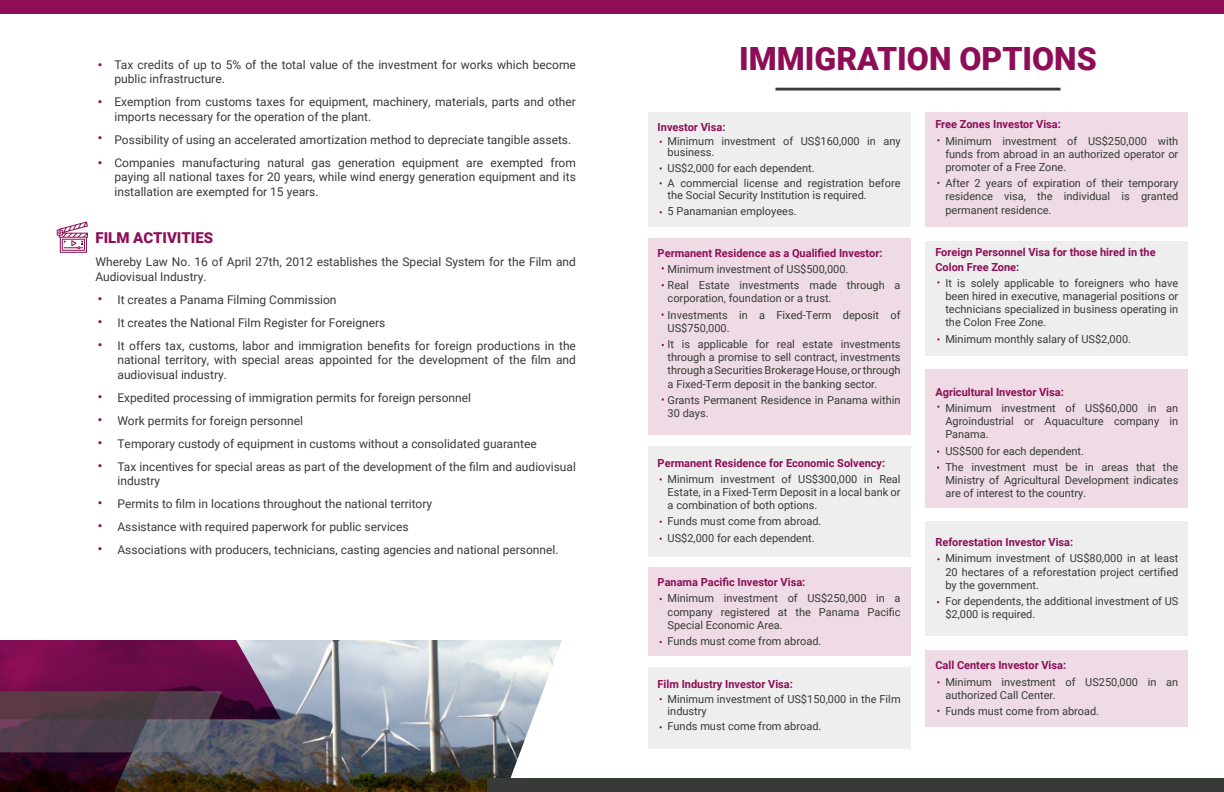
<style>
.page{position:relative;width:1224px;height:792px;background:#fff}
.page>*{position:absolute;margin:0;border:0;box-sizing:border-box;transform-origin:0 0}
.t1{font:900 32px "Roboto";color:#8d0e57}
.t2{font:900 15px "Roboto";color:#8d0e57}
.t3{font:12px/23px "Roboto";color:#373a36}
.t4{font:900 12px/23px "Roboto";color:#8d0e57;text-align:justify}
.t5{font:700 11.1px/14.4px "Roboto";color:#8d0e57}
.t6{font:11px/13.2px "Roboto";color:#373a36}
</style>
<div class="page">
<div style="left:0;top:0;width:612px;height:14px;background:#8d0e57"></div>
<img style="left:281px;top:640px;width:281px;height:152px">
<svg style="left:0;top:640px;width:281px;height:152px"></svg>
<svg style="left:57px;top:222px;width:31px;height:31px"></svg>
<div style="left:612px;top:0;width:612px;height:14px;background:#8d0e57"></div>
<div style="left:487px;top:778px;width:737px;height:14px;background:#373a36"></div>
<hr style="left:776px;top:88px;width:284px;height:3px;background:#373a36">
<div style="left:648px;top:113px;width:262px;height:114px;background:#eee"></div>
<div style="left:648px;top:667px;width:262px;height:81px;background:#eee"></div>
<div style="left:926px;top:241px;width:262px;height:115px;background:#eee"></div>
<div style="left:926px;top:650px;width:262px;height:77px;background:#eedbe5"></div>
<div style="left:926px;top:113px;width:262px;height:114px;background:#eedbe5"></div>
<div style="left:648px;top:446px;width:262px;height:110px;background:#eee"></div>
<div style="left:648px;top:567px;width:262px;height:89px;background:#eedbe5"></div>
<div style="left:648px;top:238px;width:262px;height:197px;background:#eedbe5"></div>
<div style="left:926px;top:369px;width:262px;height:139px;background:#eedbe5"></div>
<div style="left:926px;top:522px;width:262px;height:114px;background:#eee"></div>
<p class="t4" style="left:98px;top:53px;width:6px">•</p>
<p class="t4" style="left:98px;top:90px;width:6px">•</p>
<p class="t4" style="left:98px;top:125px;width:6px;line-height:25px">• •</p>
<p class="t3" style="left:114px;top:57px;width:463px;line-height:14.4px">Tax credits of up to 5% of the total value of the investment for works which become public infrastructure.</p>
<p class="t3" style="left:114px;top:94px;width:463px;line-height:14.4px">Exemption from customs taxes for equipment, machinery, materials, parts and other imports necessary for the operation of the plant.</p>
<p class="t3" style="left:114px;top:128px;width:463px">Possibility of using an accelerated amortization method to depreciate tangible assets.<br>Companies manufacturing natural gas generation equipment are exempted from</p>
<p class="t3" style="left:114px;top:169px;width:463px;line-height:14.4px">paying all national taxes for 20 years, while wind energy generation equipment and its installation are exempted for 15 years.</p>
<h2 class="t2" style="left:96px;top:227px;width:119px">FILM ACTIVITIES</h2>
<p class="t3" style="left:96px;top:254px;width:482px;line-height:14.4px">Whereby Law No. 16 of April 27th, 2012 establishes the Special System for the Film and<br>Audiovisual Industry.</p>
<p class="t3" style="left:117px;top:287px;width:460px">It creates a Panama Filming Commission<br>It creates the National Film Register for Foreigners<br>It offers tax, customs, labor and immigration benefits for foreign productions in the</p>
<p class="t3" style="left:117px;top:352px;width:460px;line-height:14.4px">national territory, with special areas appointed for the development of the film and audiovisual industry.</p>
<p class="t3" style="left:117px;top:385px;width:460px">Expedited processing of immigration permits for foreign personnel<br>Work permits for foreign personnel<br>Temporary custody of equipment in customs without a consolidated guarantee<br>Tax incentives for special areas as part of the development of the film and audiovisual</p>
<p class="t3" style="left:117px;top:469px;width:443px">industry<br>Permits to film in locations throughout the national territory<br>Assistance with required paperwork for public services<br>Associations with producers, technicians, casting agencies and national personnel.</p>
<p class="t4" style="left:98px;top:287px;width:6px">• • •</p>
<p class="t4" style="left:98px;top:385px;width:6px">• • • •</p>
<p class="t4" style="left:98px;top:491px;width:6px">• • •</p>
<h1 class="t1" style="left:739px;top:36px;width:359px">IMMIGRATION OPTIONS</h1>
<p class="t5" style="left:658px;top:119px;width:69px">Investor Visa:</p>
<p class="t6" style="left:668px;top:135px;width:235px;line-height:11px">Minimum investment of US$160,000 in any business.</p>
<p class="t6" style="left:668px;top:160px;width:234px;line-height:15px">US$2,000 for each dependent.<br>A commercial license and registration before</p>
<p class="t6" style="left:668px;top:187px;width:201px;line-height:16.2px">the Social Security Institution is required.<br>5 Panamanian employees.</p>
<p class="t5" style="left:658px;top:245px;width:226px">Permanent Residence as a Qualified Investor:</p>
<p class="t6" style="left:668px;top:260px;width:234px;line-height:16.2px">Minimum investment of US$500,000.<br>Real Estate investments made through a</p>
<p class="t6" style="left:668px;top:290px;width:234px;line-height:16.2px">corporation, foundation or a trust.<br>Investments in a Fixed-Term deposit of</p>
<p class="t6" style="left:668px;top:319px;width:235px;line-height:16.2px">US$750,000.<br>It is applicable for real estate investments</p>
<p class="t6" style="left:668px;top:350px;width:235px;text-align:justify">through a promise to sell contract, investments through a Securities Brokerage House, or through a Fixed-Term deposit in the banking sector.</p>
<p class="t6" style="left:668px;top:393px;width:235px">Grants Permanent Residence in Panama within<br>30 days.</p>
<p class="t5" style="left:658px;top:455px;width:229px">Permanent Residence for Economic Solvency:</p>
<p class="t6" style="left:668px;top:472px;width:235px;text-align:justify">Minimum investment of US$300,000 in Real Estate, in a Fixed-Term Deposit in a local bank or a combination of both options.</p>
<p class="t6" style="left:668px;top:513px;width:155px;line-height:16.2px">Funds must come from abroad.<br>US$2,000 for each dependent.</p>
<p class="t5" style="left:658px;top:575px;width:149px">Panama Pacific Investor Visa:</p>
<p class="t6" style="left:668px;top:592px;width:235px;text-align:justify">Minimum investment of US$250,000 in a company registered at the Panama Pacific Special Economic Area.</p>
<p class="t6" style="left:668px;top:634px;width:155px">Funds must come from abroad.</p>
<p class="t5" style="left:658px;top:677px;width:137px">Film Industry Investor Visa:</p>
<p class="t6" style="left:668px;top:693px;width:235px;line-height:12px">Minimum investment of US$150,000 in the Film industry</p>
<p class="t6" style="left:668px;top:719px;width:155px">Funds must come from abroad.</p>
<p class="t5" style="left:935px;top:117px;width:127px">Free Zones Investor Visa:</p>
<p class="t6" style="left:945px;top:134px;width:235px;text-align:justify">Minimum investment of US$250,000 with funds from abroad in an authorized operator or promoter of a Free Zone.</p>
<p class="t6" style="left:945px;top:176px;width:235px;text-align:justify">After 2 years of expiration of their temporary residence visa, the individual is granted permanent residence.</p>
<p class="t5" style="left:935px;top:245px;width:222px">Foreign Personnel Visa for those hired in the<br>Colon Free Zone:</p>
<p class="t6" style="left:945px;top:276px;width:235px;text-align:justify">It is solely applicable to foreigners who have been hired in executive, managerial positions or technicians specialized in business operating in the Colon Free Zone.</p>
<p class="t6" style="left:945px;top:332px;width:187px">Minimum monthly salary of US$2,000.</p>
<p class="t5" style="left:935px;top:384px;width:130px">Agricultural Investor Visa:</p>
<p class="t6" style="left:945px;top:401px;width:235px;text-align:justify">Minimum investment of US$60,000 in an Agroindustrial or Aquaculture company in Panama.</p>
<p class="t6" style="left:945px;top:442px;width:235px;line-height:16.2px">US$500 for each dependent.<br>The investment must be in areas that the</p>
<p class="t6" style="left:945px;top:473px;width:235px">Ministry of Agricultural Development indicates are of interest to the country.</p>
<p class="t5" style="left:935px;top:535px;width:139px">Reforestation Investor Visa:</p>
<p class="t6" style="left:945px;top:551px;width:235px;text-align:justify">Minimum investment of US$80,000 in at least 20 hectares of a reforestation project certified by the government.</p>
<p class="t6" style="left:945px;top:594px;width:234px">For dependents, the additional investment of US $2,000 is required.</p>
<p class="t5" style="left:935px;top:658px;width:132px">Call Centers Investor Visa:</p>
<p class="t6" style="left:945px;top:675px;width:235px">Minimum investment of US250,000 in an authorized Call Center.</p>
<p class="t6" style="left:945px;top:704px;width:155px">Funds must come from abroad.</p>
</div>
